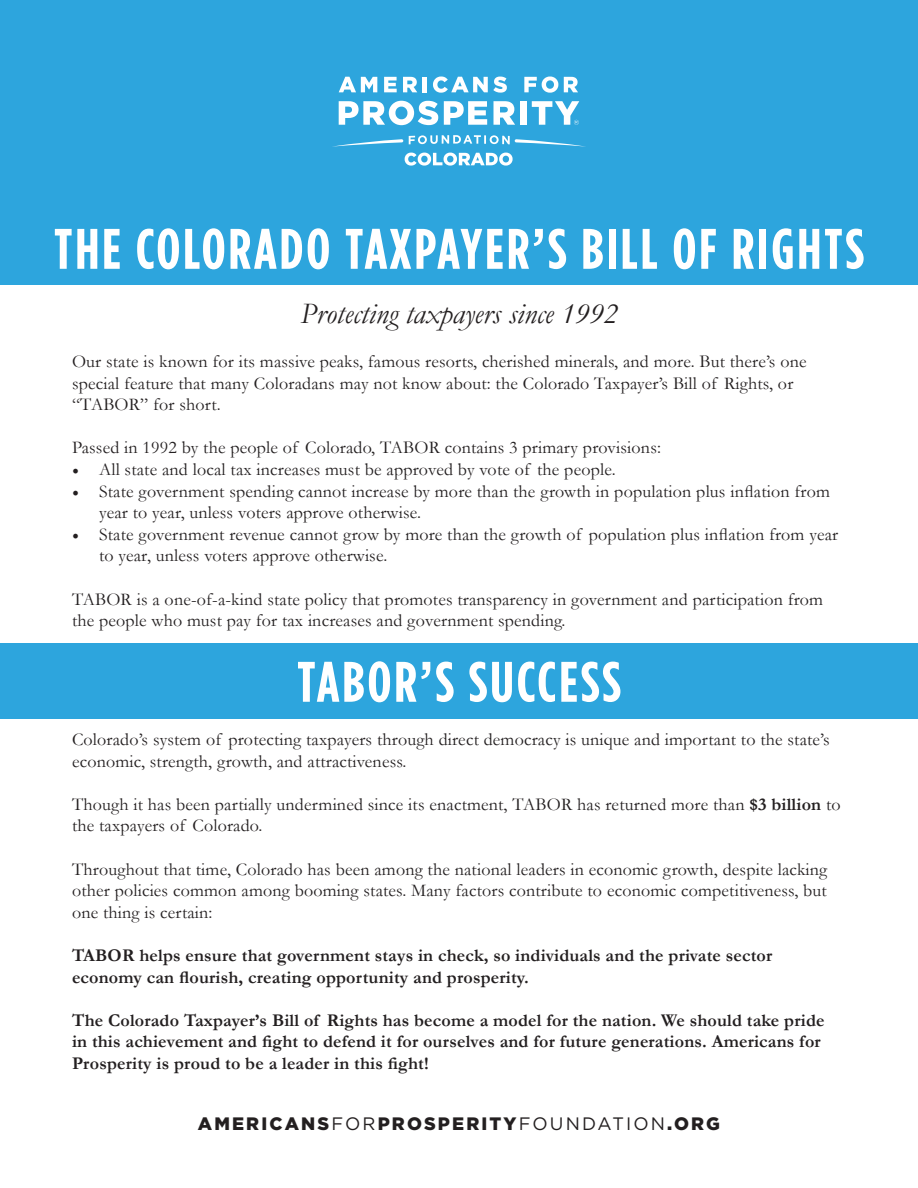
<style>
.page{position:relative;width:918px;height:1188px;background:#fff}
.page>*{position:absolute;margin:0;border:0;box-sizing:border-box;transform-origin:0 0}
.t1{font:700 57px "Gotham Condensed";letter-spacing:.05em;color:#fff}
.t2{font:italic 30px "Garamond";color:#231f20}
.t3{font:18px/21.6px "Garamond";letter-spacing:.01em;color:#231f20}
.t4{font:700 18px/21.6px "Garamond";letter-spacing:.01em;color:#231f20}
.t5{font:900 18px "Gotham";letter-spacing:.12em;color:#231f20}
.s1{font-family:"Minion Pro"}
.s2{font-weight:700}
.s3{font-weight:400}
</style>
<div class="page">
<div style="left:0;top:0;width:918px;height:284px;background:#2da5dd"></div>
<div style="left:0;top:644px;width:918px;height:75px;background:#2da5dd"></div>
<svg style="left:339px;top:101px;width:99px;height:24px"></svg>
<svg style="left:444px;top:101px;width:43px;height:24px"></svg>
<svg style="left:493px;top:101px;width:22px;height:24px"></svg>
<div style="left:521px;top:101px;width:6px;height:24px;background:#fff"></div>
<svg style="left:532px;top:101px;width:47px;height:24px"></svg>
<svg style="left:339px;top:77px;width:38px;height:15px"></svg>
<svg style="left:384px;top:77px;width:13px;height:15px"></svg>
<svg style="left:403px;top:77px;width:14px;height:15px"></svg>
<hr style="left:423px;top:77px;width:4px;height:15px;background:#fff">
<svg style="left:433px;top:77px;width:74px;height:16px"></svg>
<svg style="left:524px;top:76px;width:34px;height:17px"></svg>
<svg style="left:564px;top:77px;width:14px;height:15px"></svg>
<svg style="left:332px;top:139px;width:71px;height:8px"></svg>
<svg style="left:409px;top:135px;width:177px;height:12px"></svg>
<svg style="left:405px;top:153px;width:108px;height:13px"></svg>
<h1 class="t1" style="left:54px;top:215px;width:812px">THE COLORADO TAXPAYER’S BILL OF RIGHTS</h1>
<h2 class="t2" style="left:301px;top:295px;width:318px">Protecting taxpayers since 1992</h2>
<p class="t3" style="left:72px;top:350px;width:736px">Our state is known for its massive peaks, famous resorts, cherished minerals, and more. But there’s one special feature that many Coloradans may not know about: the Colorado Taxpayer’s Bill of Rights, or “TABOR” for short.</p>
<p class="t3" style="left:72px;top:437px;width:591px">Passed in 1992 by the people of Colorado, TABOR contains 3 primary provisions:</p>
<p class="t3" style="left:72px;top:458px;width:545px"><span class="s1">•</span> All state and local tax increases must be approved by vote of the people.</p>
<p class="t3" style="left:99px;top:480px;width:733px;text-indent:-27px"><span class="s1">•</span> State government spending cannot increase by more than the growth in population plus inflation from year to year, unless voters approve otherwise.</p>
<p class="t3" style="left:99px;top:523px;width:741px;text-indent:-27px"><span class="s1">•</span> State government revenue cannot grow by more than the growth of population plus inflation from year to year, unless voters approve otherwise.</p>
<p class="t3" style="left:72px;top:588px;width:753px">TABOR is a one-of-a-kind state policy that promotes transparency in government and participation from the people who must pay for tax increases and government spending.</p>
<h1 class="t1" style="left:297px;top:648px;width:325px">TABOR’S SUCCESS</h1>
<p class="t3" style="left:72px;top:728px;width:759px">Colorado’s system of protecting taxpayers through direct democracy is unique and important to the state’s economic, strength, growth, and attractiveness.</p>
<p class="t3" style="left:72px;top:793px;width:770px">Though it has been partially undermined since its enactment, TABOR has returned more than <span class="s2">$3 billion</span> to the taxpayers of Colorado.</p>
<p class="t3" style="left:72px;top:858px;width:757px;text-align:justify">Throughout that time, Colorado has been among the national leaders in economic growth, despite lacking other policies common among booming states. Many factors contribute to economic competitiveness, but one thing is certain:</p>
<p class="t4" style="left:72px;top:944px;width:702px">TABOR helps ensure that government stays in check, so individuals and the private sector economy can flourish, creating opportunity and prosperity.</p>
<p class="t4" style="left:72px;top:1009px;width:754px">The Colorado Taxpayer’s Bill of Rights has become a model for the nation. We should take pride in this achievement and fight to defend it for ourselves and for future generations. Americans for<br>Prosperity is proud to be a leader in this fight!</p>
<p class="t5" style="left:198px;top:1112px;width:524px">AMERICANS<span class="s3">FOR</span>PROSPERITY<span class="s3">FOUNDATION</span>.ORG</p>
</div>
